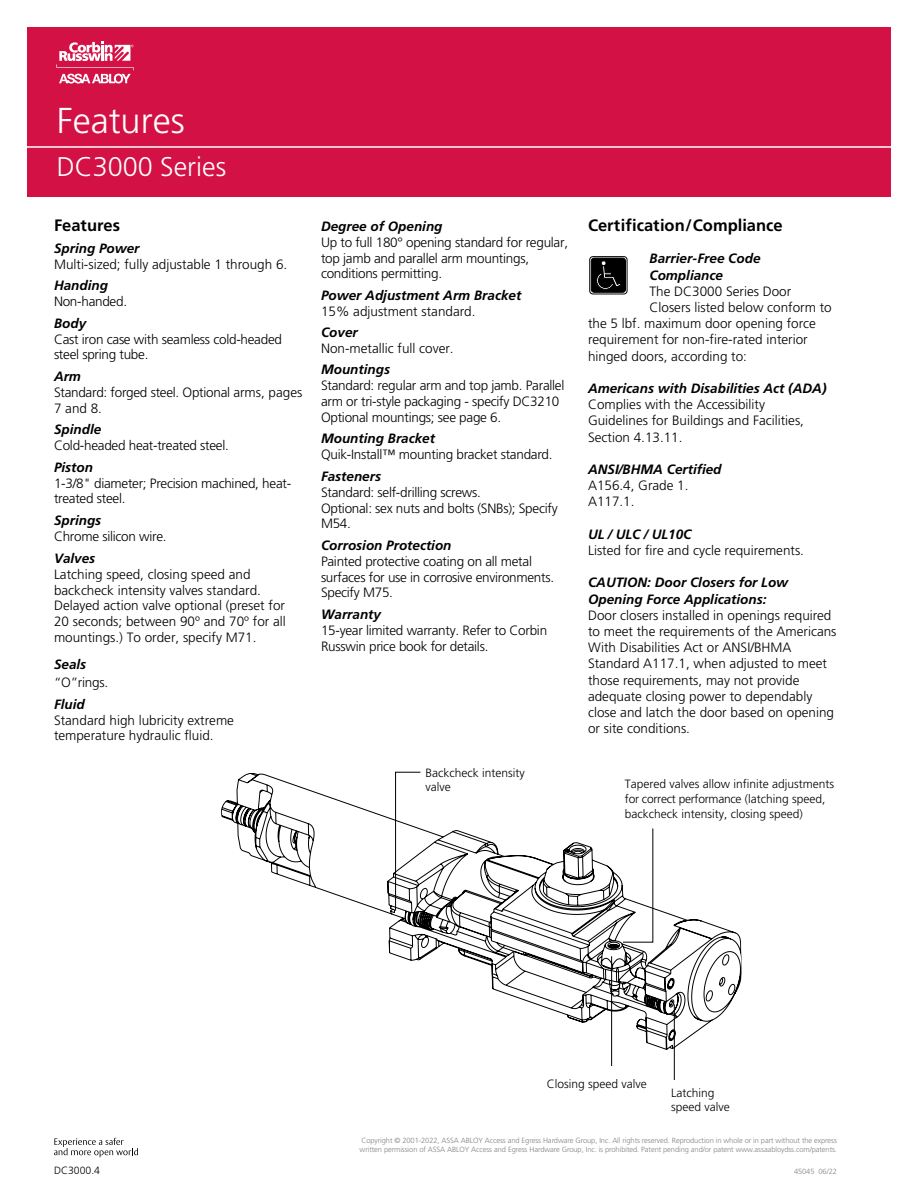
<style>
.page{position:relative;width:918px;height:1188px;background:#fff}
.page>*{position:absolute;margin:0;border:0;box-sizing:border-box;transform-origin:0 0}
.t1{font:300 36px "Frutiger LT Pro";color:#fff}
.t2{font:300 27px "Frutiger LT Pro";color:#fff}
.t3{font:700 16.5px "Frutiger LT Pro";color:#000}
.t4{font:300 13.5px/16.2px "Frutiger LT Pro";color:#000}
.t5{font:300 13.5px/15.8px "Frutiger LT Pro";letter-spacing:-.02em;color:#000}
.t6{font:italic 700 13.5px/16.2px "Frutiger LT Pro";color:#000}
.t7{font:300 12px/14.4px "Frutiger LT Pro";color:#000}
.t8{font:300 10.5px "Frutiger LT Pro";color:#000}
.t9{font:300 7.5px/9px "A1 AB+PGRPII+Frutiger LT Pro";letter-spacing:-.01em;color:#808285}
.t10{font:300 7.5px "A1 BF+PGRPII+Frutiger LT Pro";letter-spacing:-.01em;color:#808285}
</style>
<div class="page">
<svg style="left:54px;top:1138px;width:84px;height:19px"></svg>
<div style="left:27px;top:27px;width:864px;height:169px;background:#d31145"></div>
<hr style="left:13px;top:146px;width:891px;height:2px;background:#fff">
<svg style="left:56px;top:42px;width:78px;height:42px"></svg>
<div style="left:586px;top:253px;width:48px;height:42px;background:linear-gradient(to right,#f6f6f6,#fdfdfd)"></div>
<div style="left:591px;top:258px;width:35px;height:34px;background:#000;border-radius:3px"></div>
<div style="left:591px;top:258px;width:35px;height:34px;border:1px solid #000;border-radius:3px"></div>
<svg style="left:597px;top:261px;width:24px;height:28px"></svg>
<div style="left:590px;top:256px;width:37px;height:38px;border:1px solid #000;border-radius:3px"></div>
<svg style="left:221px;top:773px;width:520px;height:307px"></svg>
<hr style="left:611px;top:956px;width:1px;height:110px;background:#000">
<hr style="left:674px;top:1004px;width:1px;height:76px;background:#000">
<svg style="left:622px;top:828px;width:32px;height:115px"></svg>
<svg style="left:395px;top:771px;width:26px;height:140px"></svg>
<div style="left:424px;top:766px;width:116px;height:43px;background:#fff"></div>
<h1 class="t1" style="left:57px;top:99px;width:129px">Features</h1>
<h2 class="t2" style="left:57px;top:151px;width:171px">DC3000 Series</h2>
<p class="t3" style="left:54px;top:215px;width:68px">Features</p>
<p class="t6" style="left:54px;top:240px;width:87px">Spring Power</p>
<p class="t4" style="left:54px;top:256px;width:235px">Multi-sized; fully adjustable 1 through 6.</p>
<p class="t6" style="left:54px;top:278px;width:55px">Handing</p>
<p class="t5" style="left:54px;top:294px;width:75px">Non-handed.</p>
<p class="t6" style="left:54px;top:315px;width:34px">Body</p>
<p class="t5" style="left:54px;top:331px;width:230px">Cast iron case with seamless cold-headed steel spring tube.</p>
<p class="t6" style="left:54px;top:368px;width:28px">Arm</p>
<p class="t5" style="left:54px;top:384px;width:250px">Standard: forged steel. Optional arms, pages<br>7 and 8.</p>
<p class="t6" style="left:54px;top:422px;width:49px">Spindle</p>
<p class="t5" style="left:54px;top:438px;width:176px">Cold-headed heat-treated steel.</p>
<p class="t6" style="left:54px;top:459px;width:41px">Piston</p>
<p class="t5" style="left:54px;top:475px;width:239px">1-3/8" diameter; Precision machined, heat&shy;treated steel.</p>
<p class="t6" style="left:54px;top:512px;width:49px">Springs</p>
<p class="t5" style="left:54px;top:528px;width:114px">Chrome silicon wire.</p>
<p class="t6" style="left:54px;top:550px;width:43px">Valves</p>
<p class="t4" style="left:54px;top:566px;width:233px;line-height:15.8px">Latching speed, closing speed and backcheck intensity valves standard.<br>Delayed action valve optional (preset for 20 seconds; between 90º and 70º for all mountings.) To order, specify M71.</p>
<p class="t6" style="left:54px;top:656px;width:34px">Seals</p>
<p class="t4" style="left:54px;top:674px;width:56px">“O”rings.</p>
<p class="t6" style="left:54px;top:696px;width:32px">Fluid</p>
<p class="t4" style="left:54px;top:712px;width:181px;line-height:15.8px">Standard high lubricity extreme temperature hydraulic fluid.</p>
<p class="t6" style="left:321px;top:218px;width:123px">Degree of Opening</p>
<p class="t5" style="left:321px;top:234px;width:249px">Up to full 180° opening standard for regular, top jamb and parallel arm mountings, conditions permitting.</p>
<p class="t6" style="left:321px;top:287px;width:202px">Power Adjustment Arm Bracket</p>
<p class="t4" style="left:321px;top:303px;width:156px">15% adjustment standard.</p>
<p class="t6" style="left:321px;top:324px;width:38px">Cover</p>
<p class="t4" style="left:321px;top:340px;width:134px">Non-metallic full cover.</p>
<p class="t6" style="left:321px;top:362px;width:70px">Mountings</p>
<p class="t5" style="left:321px;top:378px;width:245px">Standard: regular arm and top jamb. Parallel arm or tri-style packaging - specify DC3210<br>Optional mountings; see page 6.</p>
<p class="t6" style="left:321px;top:431px;width:116px">Mounting Bracket</p>
<p class="t5" style="left:321px;top:447px;width:233px">Quik-Install™ mounting bracket standard.</p>
<p class="t6" style="left:321px;top:468px;width:62px">Fasteners</p>
<p class="t5" style="left:321px;top:484px;width:238px">Standard: self-drilling screws.<br>Optional: sex nuts and bolts (SNBs); Specify<br>M54.</p>
<p class="t6" style="left:321px;top:537px;width:132px">Corrosion Protection</p>
<p class="t5" style="left:321px;top:553px;width:235px">Painted protective coating on all metal surfaces for use in corrosive environments.<br>Specify M75.</p>
<p class="t6" style="left:321px;top:606px;width:62px">Warranty</p>
<p class="t5" style="left:321px;top:622px;width:228px">15-year limited warranty. Refer to Corbin<br>Russwin price book for details.</p>
<p class="t3" style="left:588px;top:215px;width:196px">Certification/Compliance</p>
<p class="t6" style="left:650px;top:251px;width:113px">Barrier-Free Code<br>Compliance</p>
<p class="t4" style="left:650px;top:283px;width:143px">The DC3000 Series Door</p>
<p class="t4" style="left:650px;top:299px;width:184px">Closers listed below conform to</p>
<p class="t4" style="left:588px;top:316px;width:230px">the 5 lbf. maximum door opening force</p>
<p class="t4" style="left:588px;top:332px;width:221px">requirement for non-fire-rated interior</p>
<p class="t4" style="left:588px;top:348px;width:161px">hinged doors, according to:</p>
<p class="t6" style="left:588px;top:380px;width:240px">Americans with Disabilities Act (ADA)</p>
<p class="t4" style="left:588px;top:397px;width:218px">Complies with the Accessibility<br>Guidelines for Buildings and Facilities,<br>Section 4.13.11.</p>
<p class="t6" style="left:588px;top:461px;width:135px">ANSI/BHMA Certified</p>
<p class="t4" style="left:588px;top:478px;width:102px">A156.4, Grade 1.<br>A117.1.</p>
<p class="t6" style="left:588px;top:526px;width:105px">UL / ULC / UL10C</p>
<p class="t4" style="left:588px;top:542px;width:217px">Listed for fire and cycle requirements.</p>
<p class="t6" style="left:588px;top:575px;width:202px">CAUTION: Door Closers for Low<br>Opening Force Applications:</p>
<p class="t4" style="left:588px;top:607px;width:250px">Door closers installed in openings required to meet the requirements of the Americans With Disabilities Act or ANSI/BHMA Standard A117.1, when adjusted to meet those requirements, may not provide adequate closing power to dependably close and latch the door based on opening or site conditions.</p>
<p class="t7" style="left:426px;top:765px;width:101px">Backcheck intensity valve</p>
<p class="t7" style="left:625px;top:776px;width:211px;line-height:15px">Tapered valves allow infinite adjustments for correct performance (latching speed, backcheck intensity, closing speed)</p>
<p class="t7" style="left:547px;top:1077px;width:102px">Closing speed valve</p>
<p class="t7" style="left:671px;top:1085px;width:60px">Latching speed valve</p>
<p class="t9" style="left:360px;top:1136px;width:479px">Copyright © 2001-2022, ASSA ABLOY Access and Egress Hardware Group, Inc. All rights reserved. Reproduction in whole or in part without the express written permission of ASSA ABLOY Access and Egress Hardware Group, Inc. is prohibited. Patent pending and/or patent www.assaabloydss.com/patents.</p>
<p class="t8" style="left:54px;top:1164px;width:48px">DC3000.4</p>
<p class="t10" style="left:794px;top:1167px;width:44px">45045 06/22</p>
</div>
